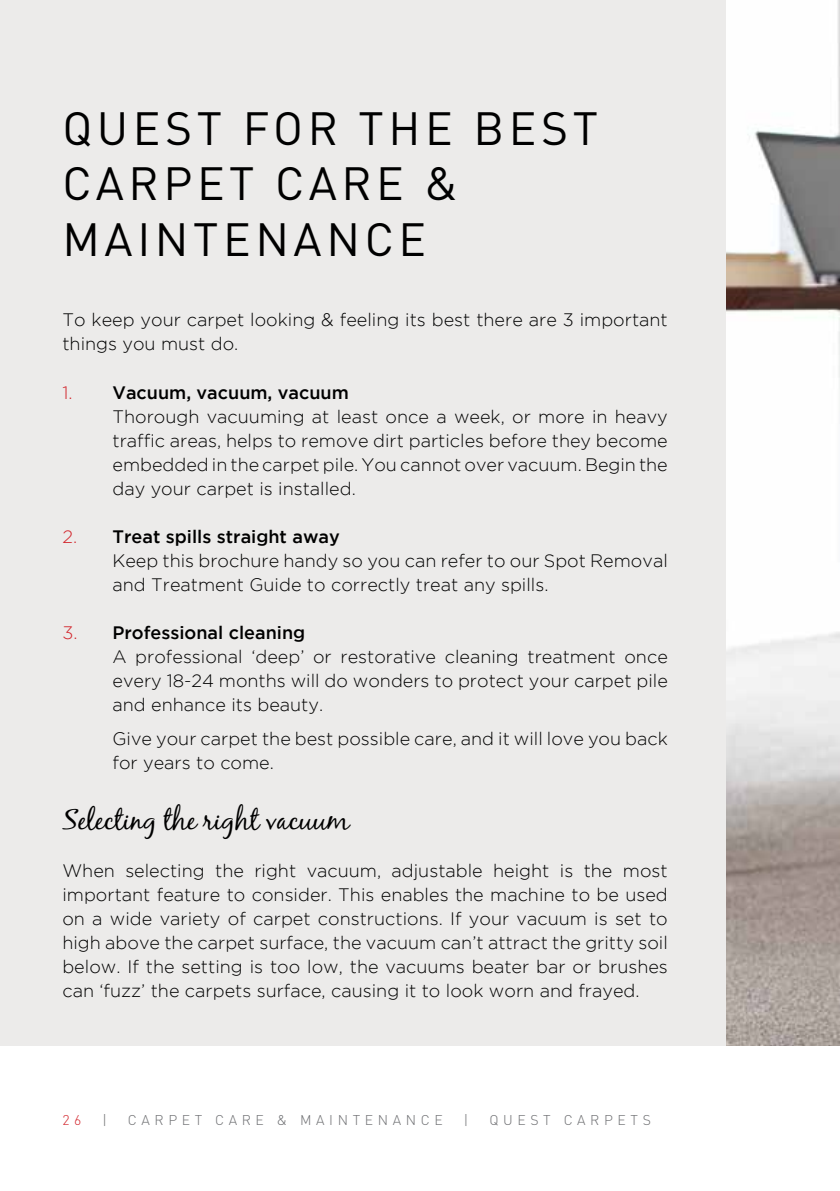
<style>
.page{position:relative;width:840px;height:1191px;background:#fff}
.page>*{position:absolute;margin:0;border:0;box-sizing:border-box;transform-origin:0 0}
.t1{font:46px/55.2px "DIN";letter-spacing:.1em;color:#000}
.t2{font:28px "Black Jack";color:#000}
.t3{font:300 18px/24px "Gotham";color:#000}
.t4{font:300 14px "DIN";letter-spacing:.33em;color:#6d6e71}
.t5{font:300 14px "DIN";color:#d2232a}
.s1{color:#d2232a}
.s2{font-weight:500}
</style>
<div class="page">
<div style="left:0;top:0;width:740px;height:1045px;background:#ecebea"></div>
<img style="left:726px;top:0;width:113px;height:1045px">
<h1 class="t1" style="left:62px;top:100px;width:536px">QUEST FOR THE BEST<br>CARPET CARE &amp;<br>MAINTENANCE</h1>
<p class="t3" style="left:62px;top:308px;width:606px">To keep your carpet looking &amp; feeling its best there are 3 important things you must do.</p>
<p class="t3" style="left:112px;top:380px;width:556px;text-indent:-50px"><span class="s1">1.</span> <span class="s2">Vacuum, vacuum, vacuum<br></span>Thorough vacuuming at least once a week, or more in heavy traffic areas, helps to remove dirt particles before they become embedded in the carpet pile. You cannot over vacuum. Begin the day your carpet is installed.</p>
<p class="t3" style="left:112px;top:524px;width:556px;text-indent:-50px"><span class="s1">2.</span> <span class="s2">Treat spills straight away<br></span>Keep this brochure handy so you can refer to our Spot Removal and Treatment Guide to correctly treat any spills.</p>
<p class="t3" style="left:112px;top:620px;width:556px;text-indent:-50px"><span class="s1">3.</span> <span class="s2">Professional cleaning<br></span>A professional ‘deep’ or restorative cleaning treatment once every 18-24 months will do wonders to protect your carpet pile and enhance its beauty.</p>
<p class="t3" style="left:112px;top:726px;width:556px">Give your carpet the best possible care, and it will love you back for years to come.</p>
<h2 class="t2" style="left:62px;top:802px;width:288px">Selecting the right vacuum</h2>
<p class="t3" style="left:62px;top:858px;width:606px;text-align:justify">When selecting the right vacuum, adjustable height is the most important feature to consider. This enables the machine to be used on a wide variety of carpet constructions. If your vacuum is set to high above the carpet surface, the vacuum can’t attract the gritty soil below. If the setting is too low, the vacuums beater bar or brushes can ‘fuzz’ the carpets surface, causing it to look worn and frayed.</p>
<p class="t5" style="left:62px;top:1111px;width:21px">2 6</p>
<p class="t4" style="left:102px;top:1111px;width:6px">|</p>
<p class="t4" style="left:128px;top:1111px;width:316px">CARPET CARE &amp; MAINTENANCE</p>
<p class="t4" style="left:463px;top:1111px;width:6px">|</p>
<p class="t4" style="left:489px;top:1111px;width:163px">QUEST CARPETS</p>
</div>
